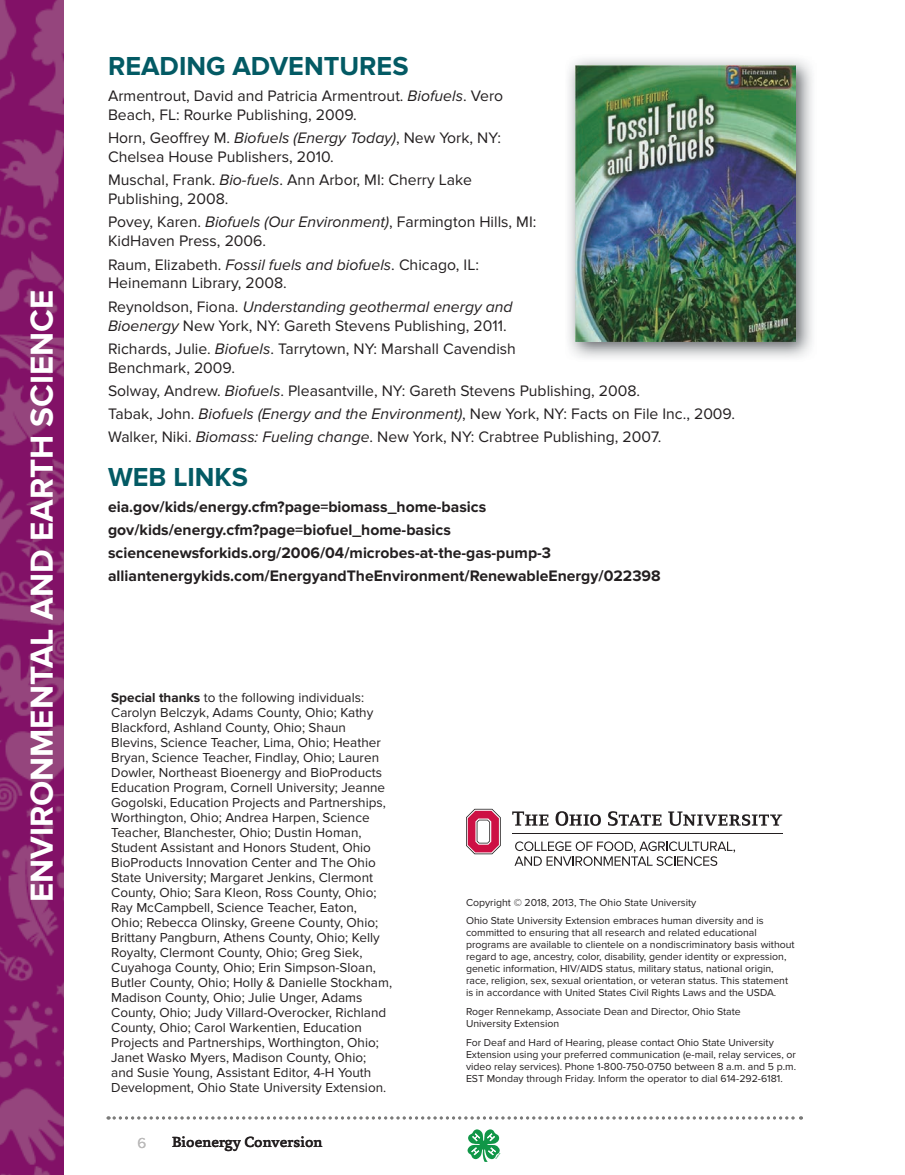
<style>
.page{position:relative;width:905px;height:1175px;background:#fff}
.page>*{position:absolute;margin:0;border:0;box-sizing:border-box;transform-origin:0 0}
.t1{font:700 33px "Proxima Nova";color:#fff}
.t2{font:700 27px "Proxima Nova";color:#035a64}
.t3{font:15.75px/18.9px "Proxima Nova";color:#231f20}
.t4{font:700 15.75px/23.2px "Proxima Nova";color:#231f20}
.t5{font:500 15px "Capita";color:#231f20}
.t6{font:15px "Proxima Nova";color:#bbbaba}
.t7{font:13.5px/15px "Proxima Nova";color:#231f20}
.t8{font:10.5px/12px "Proxima Nova";color:#231f20}
.s1{font-style:italic}
.s2{font-weight:700}
</style>
<div class="page">
<svg style="left:108px;top:1116px;width:693px;height:3px"></svg>
<svg style="left:467px;top:1129px;width:33px;height:33px"></svg>
<img style="left:0;top:0;width:64px;height:1174px">
<img style="left:568px;top:59px;width:245px;height:299px">
<img style="left:576px;top:65px;width:220px;height:277px">
<svg style="left:514px;top:841px;width:221px;height:25px"></svg>
<svg style="left:466px;top:808px;width:34px;height:46px"></svg>
<hr style="left:512px;top:833px;width:271px;height:1px;background:#231f20">
<svg style="left:512px;top:811px;width:36px;height:14px"></svg>
<svg style="left:555px;top:811px;width:46px;height:15px"></svg>
<svg style="left:608px;top:811px;width:53px;height:15px"></svg>
<svg style="left:668px;top:811px;width:114px;height:15px"></svg>
<h1 class="t1" style="left:23px;top:902px;width:614px;rotate:-90deg">ENVIRONMENTAL AND EARTH SCIENCE</h1>
<h2 class="t2" style="left:108px;top:51px;width:302px">READING ADVENTURES</h2>
<p class="t3" style="left:108px;top:87px;width:396px">Armentrout, David and Patricia Armentrout. <span class="s1">Biofuels</span>. Vero<br>Beach, FL: Rourke Publishing, 2009.</p>
<p class="t3" style="left:108px;top:129px;width:394px">Horn, Geoffrey M. <span class="s1">Biofuels (Energy Today)</span>, New York, NY:<br>Chelsea House Publishers, 2010.</p>
<p class="t3" style="left:108px;top:171px;width:365px">Muschal, Frank. <span class="s1">Bio-fuels</span>. Ann Arbor, MI: Cherry Lake<br>Publishing, 2008.</p>
<p class="t3" style="left:108px;top:213px;width:430px">Povey, Karen. <span class="s1">Biofuels (Our Environment)</span>, Farmington Hills, MI:<br>KidHaven Press, 2006.</p>
<p class="t3" style="left:108px;top:255px;width:372px">Raum, Elizabeth. <span class="s1">Fossil fuels and biofuels</span>. Chicago, IL:<br>Heinemann Library, 2008.</p>
<p class="t3" style="left:108px;top:297px;width:406px">Reynoldson, Fiona. <span class="s1">Understanding geothermal energy and<br>Bioenergy</span> New York, NY: Gareth Stevens Publishing, 2011.</p>
<p class="t3" style="left:108px;top:339px;width:409px">Richards, Julie. <span class="s1">Biofuels</span>. Tarrytown, NY: Marshall Cavendish<br>Benchmark, 2009.</p>
<p class="t3" style="left:108px;top:379px;width:628px;line-height:23.2px">Solway, Andrew. <span class="s1">Biofuels</span>. Pleasantville, NY: Gareth Stevens Publishing, 2008.<br>Tabak, John. <span class="s1">Biofuels (Energy and the Environment)</span>, New York, NY: Facts on File Inc., 2009.<br>Walker, Niki. <span class="s1">Biomass: Fueling change</span>. New York, NY: Crabtree Publishing, 2007.</p>
<h2 class="t2" style="left:108px;top:461px;width:141px">WEB LINKS</h2>
<p class="t4" style="left:108px;top:495px;width:554px">eia.gov/kids/energy.cfm?page=biomass_home-basics gov/kids/energy.cfm?page=biofuel_home-basics sciencenewsforkids.org/2006/04/microbes-at-the-gas-pump-3 alliantenergykids.com/EnergyandTheEnvironment/RenewableEnergy/022398</p>
<p class="t7" style="left:111px;top:690px;width:282px"><span class="s2">Special thanks</span> to the following individuals:<br>Carolyn Belczyk, Adams County, Ohio; Kathy Blackford, Ashland County, Ohio; Shaun Blevins, Science Teacher, Lima, Ohio; Heather Bryan, Science Teacher, Findlay, Ohio; Lauren Dowler, Northeast Bioenergy and BioProducts Education Program, Cornell University; Jeanne Gogolski, Education Projects and Partnerships, Worthington, Ohio; Andrea Harpen, Science Teacher, Blanchester, Ohio; Dustin Homan, Student Assistant and Honors Student, Ohio BioProducts Innovation Center and The Ohio State University; Margaret Jenkins, Clermont County, Ohio; Sara Kleon, Ross County, Ohio; Ray McCampbell, Science Teacher, Eaton,<br>Ohio; Rebecca Olinsky, Greene County, Ohio; Brittany Pangburn, Athens County, Ohio; Kelly Royalty, Clermont County, Ohio; Greg Siek, Cuyahoga County, Ohio; Erin Simpson-Sloan, Butler County, Ohio; Holly &amp; Danielle Stockham, Madison County, Ohio; Julie Unger, Adams County, Ohio; Judy Villard-Overocker, Richland County, Ohio; Carol Warkentien, Education Projects and Partnerships, Worthington, Ohio; Janet Wasko Myers, Madison County, Ohio;<br>and Susie Young, Assistant Editor, 4-H Youth Development, Ohio State University Extension.</p>
<p class="t6" style="left:138px;top:1134px;width:10px">6</p>
<p class="t5" style="left:172px;top:1132px;width:152px">Bioenergy Conversion</p>
<p class="t8" style="left:466px;top:892px;width:299px;line-height:18.8px">Copyright © 2018, 2013, The Ohio State University<br>Ohio State University Extension embraces human diversity and is</p>
<p class="t8" style="left:466px;top:927px;width:330px">committed to ensuring that all research and related educational programs are available to clientele on a nondiscriminatory basis without regard to age, ancestry, color, disability, gender identity or expression, genetic information, HIV/AIDS status, military status, national origin, race, religion, sex, sexual orientation, or veteran status. This statement is in accordance with United States Civil Rights Laws and the USDA.</p>
<p class="t8" style="left:466px;top:1005px;width:276px">Roger Rennekamp, Associate Dean and Director, Ohio State<br>University Extension</p>
<p class="t8" style="left:466px;top:1036px;width:331px">For Deaf and Hard of Hearing, please contact Ohio State University Extension using your preferred communication (e-mail, relay services, or video relay services). Phone 1-800-750-0750 between 8 a.m. and 5 p.m.<br>EST Monday through Friday. Inform the operator to dial 614-292-6181.</p>
</div>
